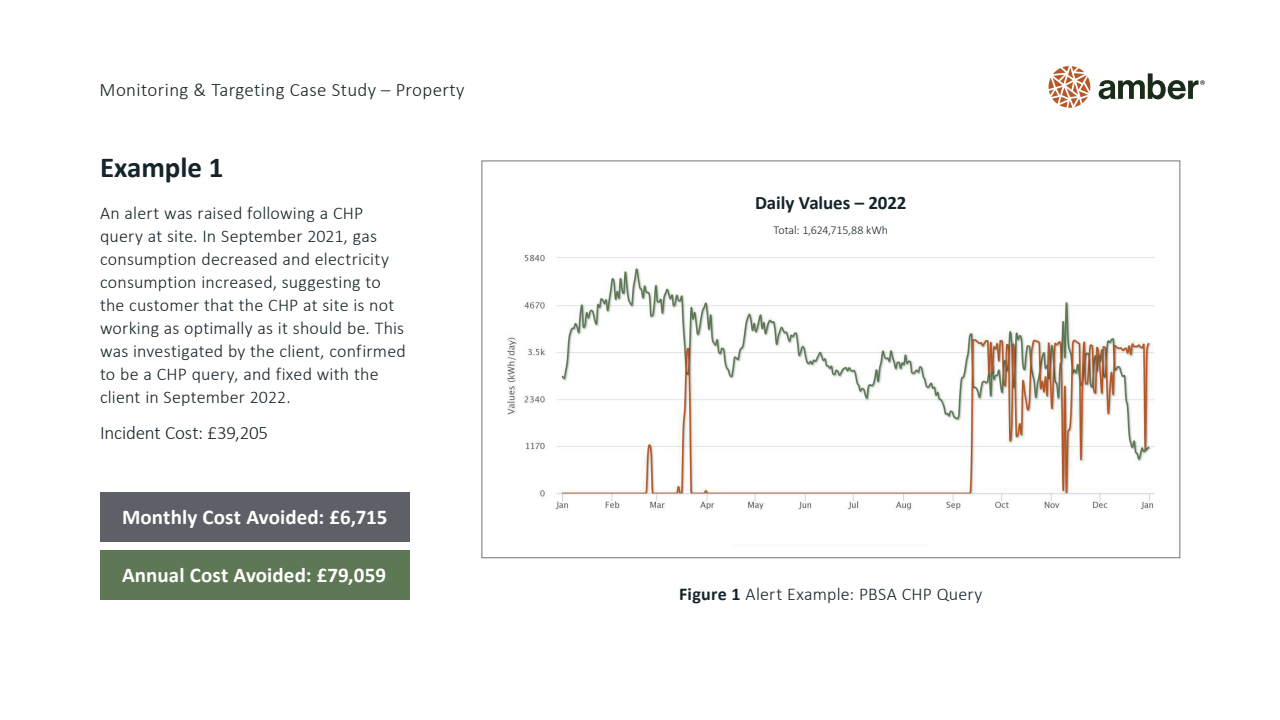
<style>
.page{position:relative;width:1280px;height:720px;background:#fff}
.page>*{position:absolute;margin:0;border:0;box-sizing:border-box;transform-origin:0 0}
.t1{font:700 29px "Calibri";color:#15242b}
.t2{font:700 21px "Calibri";letter-spacing:.005em;color:#fff}
.t3{font:300 19px "Calibri";letter-spacing:.02em;color:#15242b}
.t4{font:300 19px "Calibri";letter-spacing:-.01em;color:#15242b}
.t5{font:700 19px "Calibri";letter-spacing:-.005em;color:#15242b}
.t6{font:300 18px/23px "Calibri";letter-spacing:.01em;color:#15242b}
.t7{font:300 12px "Calibri";letter-spacing:-.01em;color:#15242b}
.s1{font-weight:700}
</style>
<div class="page">
<div style="left:100px;top:492px;width:310px;height:50px;background:#5d6066"></div>
<div style="left:100px;top:550px;width:310px;height:50px;background:#5e7754"></div>
<svg style="left:1099px;top:73px;width:106px;height:26px"></svg>
<svg style="left:1049px;top:66px;width:41px;height:42px"></svg>
<img style="left:507px;top:254px;width:648px;height:256px">
<div style="left:533px;top:195px;width:596px;height:60px;background:#fff"></div>
<p class="t3" style="left:100px;top:78px;width:366px">Monitoring &amp; Targeting Case Study – Property</p>
<h1 class="t1" style="left:100px;top:147px;width:125px">Example 1</h1>
<p class="t6" style="left:100px;top:201px;width:307px">An alert was raised following a CHP query at site. In September 2021, gas consumption decreased and electricity consumption increased, suggesting to the customer that the CHP at site is not working as optimally as it should be. This was investigated by the client, confirmed to be a CHP query, and fixed with the client in September 2022.</p>
<p class="t4" style="left:100px;top:420px;width:170px">Incident Cost: £39,205</p>
<p class="t2" style="left:122px;top:502px;width:267px">Monthly Cost Avoided: £6,715</p>
<p class="t2" style="left:122px;top:560px;width:266px">Annual Cost Avoided: £79,059</p>
<p class="t5" style="left:755px;top:189px;width:153px">Daily Values – 2022</p>
<p class="t7" style="left:774px;top:223px;width:116px">Total: 1,624,715,88 kWh</p>
<p class="t6" style="left:679px;top:582px;width:305px"><span class="s1">Figure 1</span> Alert Example: PBSA CHP Query</p>
</div>
